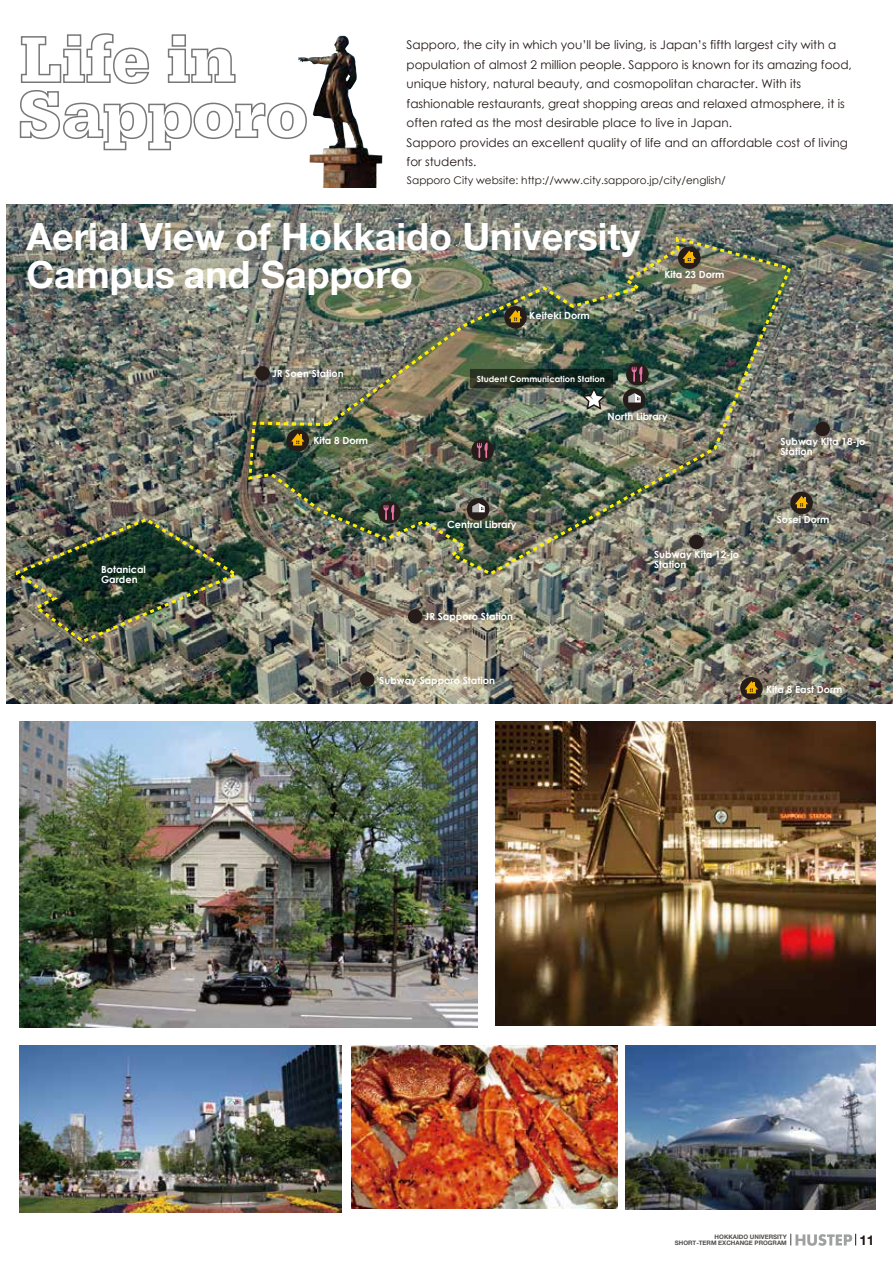
<style>
.page{position:relative;width:893px;height:1263px;background:#fff}
.page>*{position:absolute;margin:0;border:0;box-sizing:border-box;transform-origin:0 0}
.t1{font:700 37.5px/38.5px "Helvetica Neue";color:#fff}
.t2{font:700 13.5px "Helvetica Neue";color:#221815}
.t3{font:12px/19.5px "Century Gothic";color:#231815}
.t4{font:10.5px "Century Gothic";color:#231815}
.t5{font:700 9.9px/9.9px "Century Gothic";color:#fff}
.t6{font:700 8.4px "Century Gothic";color:#fff}
.t7{font:700 6.15px/6.3px "Helvetica Neue";color:#4f4c4b;text-align:right}
</style>
<div class="page">
<img style="left:308px;top:37px;width:75px;height:145px">
<svg style="left:342px;top:122px;width:14px;height:26px"></svg>
<svg style="left:346px;top:74px;width:5px;height:7px"></svg>
<svg style="left:322px;top:182px;width:55px;height:6px"></svg>
<img style="left:7px;top:204px;width:886px;height:500px">
<svg style="left:790px;top:1234px;width:66px;height:12px"></svg>
<img style="left:12px;top:516px;width:230px;height:129px">
<img style="left:247px;top:234px;width:547px;height:343px">
<div style="left:467px;top:498px;width:22px;height:23px;background:#261c1a;border-radius:50%"></div>
<svg style="left:472px;top:503px;width:13px;height:9px"></svg>
<div style="left:623px;top:388px;width:22px;height:23px;background:#261c1a;border-radius:50%"></div>
<svg style="left:628px;top:393px;width:13px;height:9px"></svg>
<div style="left:504px;top:306px;width:23px;height:22px;background:#261c1a;border-radius:50%"></div>
<svg style="left:509px;top:310px;width:13px;height:12px"></svg>
<div style="left:678px;top:246px;width:22px;height:23px;background:#261c1a;border-radius:50%"></div>
<svg style="left:683px;top:251px;width:13px;height:12px"></svg>
<div style="left:286px;top:429px;width:23px;height:23px;background:#261c1a;border-radius:50%"></div>
<svg style="left:291px;top:433px;width:13px;height:12px"></svg>
<div style="left:740px;top:677px;width:23px;height:22px;background:#261c1a;border-radius:50%"></div>
<svg style="left:745px;top:681px;width:13px;height:12px"></svg>
<div style="left:378px;top:501px;width:22px;height:23px;background:#261c1a;border-radius:50%"></div>
<svg style="left:383px;top:504px;width:12px;height:16px"></svg>
<div style="left:471px;top:439px;width:23px;height:23px;background:#261c1a;border-radius:50%"></div>
<svg style="left:477px;top:442px;width:11px;height:16px"></svg>
<div style="left:626px;top:363px;width:23px;height:22px;background:#261c1a;border-radius:50%"></div>
<svg style="left:632px;top:366px;width:11px;height:16px"></svg>
<div style="left:255px;top:366px;width:15px;height:15px;background:#261c1a;border-radius:50%"></div>
<div style="left:408px;top:609px;width:14px;height:15px;background:#261c1a;border-radius:50%"></div>
<div style="left:360px;top:672px;width:14px;height:15px;background:#261c1a;border-radius:50%"></div>
<div style="left:815px;top:422px;width:15px;height:14px;background:#261c1a;border-radius:50%"></div>
<div style="left:689px;top:535px;width:15px;height:14px;background:#261c1a;border-radius:50%"></div>
<div style="left:790px;top:492px;width:23px;height:22px;background:#261c1a;border-radius:50%"></div>
<svg style="left:795px;top:496px;width:13px;height:12px"></svg>
<img style="left:470px;top:369px;width:143px;height:42px">
<img style="left:19px;top:1046px;width:322px;height:166px">
<img style="left:351px;top:1046px;width:266px;height:163px">
<img style="left:626px;top:1046px;width:249px;height:163px">
<img style="left:495px;top:721px;width:380px;height:304px">
<img style="left:20px;top:721px;width:457px;height:306px">
<svg style="left:19px;top:33px;width:289px;height:118px"></svg>
<p class="t3" style="left:407px;top:35px;width:447px">Sapporo, the city in which you’ll be living, is Japan’s fifth largest city with a population of almost 2 million people. Sapporo is known for its amazing food, unique history, natural beauty, and cosmopolitan character. With its fashionable restaurants, great shopping areas and relaxed atmosphere, it is often rated as the most desirable place to live in Japan.<br>Sapporo provides an excellent quality of life and an affordable cost of living for students.</p>
<p class="t4" style="left:407px;top:173px;width:320px">Sapporo City website: http://www.city.sapporo.jp/city/english/</p>
<h1 class="t1" style="left:27px;top:218px;width:615px">Aerial View of Hokkaido University<br>Campus and Sapporo</h1>
<p class="t5" style="left:272px;top:368px;width:73px">JR Soen Station</p>
<p class="t5" style="left:529px;top:310px;width:62px">Keiteki Dorm</p>
<p class="t6" style="left:477px;top:374px;width:130px">Student Communication Station</p>
<p class="t5" style="left:664px;top:269px;width:62px">Kita 23 Dorm</p>
<p class="t5" style="left:101px;top:565px;width:46px">Botanical<br>Garden</p>
<p class="t5" style="left:313px;top:435px;width:56px">Kita 8 Dorm</p>
<p class="t5" style="left:447px;top:519px;width:71px">Central Library</p>
<p class="t5" style="left:425px;top:611px;width:90px">JR Sapporo Station</p>
<p class="t5" style="left:379px;top:675px;width:117px">Subway Sapporo Station</p>
<p class="t5" style="left:608px;top:411px;width:62px">North Library</p>
<p class="t5" style="left:654px;top:549px;width:87px">Subway Kita 12-jo<br>Station</p>
<p class="t5" style="left:780px;top:436px;width:87px">Subway Kita 18-jo<br>Station</p>
<p class="t5" style="left:777px;top:515px;width:54px">Sosei Dorm</p>
<p class="t5" style="left:766px;top:685px;width:78px">Kita 8 East Dorm</p>
<p class="t7" style="left:675px;top:1234px;width:113px">HOKKAIDO UNIVERSITY<br>SHORT-TERM EXCHANGE PROGRAM</p>
<p class="t2" style="left:859px;top:1229px;width:17px">11</p>
</div>
